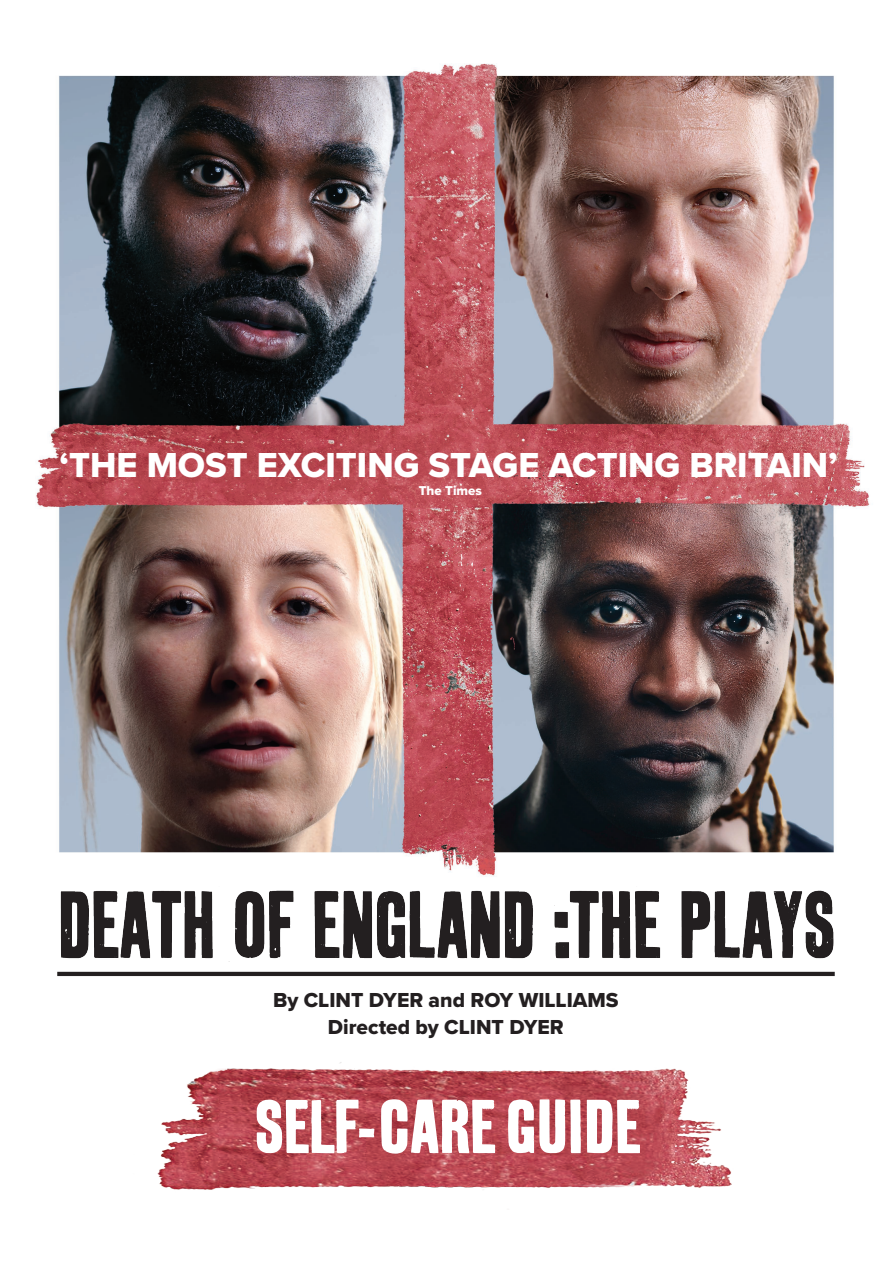
<style>
.page{position:relative;width:893px;height:1263px;background:#fff}
.page>*{position:absolute;margin:0;border:0;box-sizing:border-box;transform-origin:0 0}
.t1{font:72.3px "Grot Rough";color:#fff}
.t2{font:36px "Proxima Nova Extrabld";color:#fff}
.t3{font:21px "Proxima Nova Extrabld";color:#231f20}
.t4{font:13.35px "Proxima Nova Extrabld";color:#fff}
</style>
<div class="page">
<img style="left:36px;top:63px;width:834px;height:814px">
<img style="left:57px;top:890px;width:777px;height:87px">
<img style="left:157px;top:1062px;width:575px;height:128px">
<p class="t2" style="left:60px;top:438px;width:779px">‘THE MOST EXCITING STAGE ACTING BRITAIN’</p>
<p class="t4" style="left:419px;top:480px;width:65px">The Times</p>
<p class="t3" style="left:273px;top:984px;width:347px">By CLINT DYER and ROY WILLIAMS</p>
<p class="t3" style="left:328px;top:1011px;width:237px">Directed by CLINT DYER</p>
<p class="t1" style="left:253px;top:1088px;width:388px">SELF-CARE GUIDE</p>
</div>
